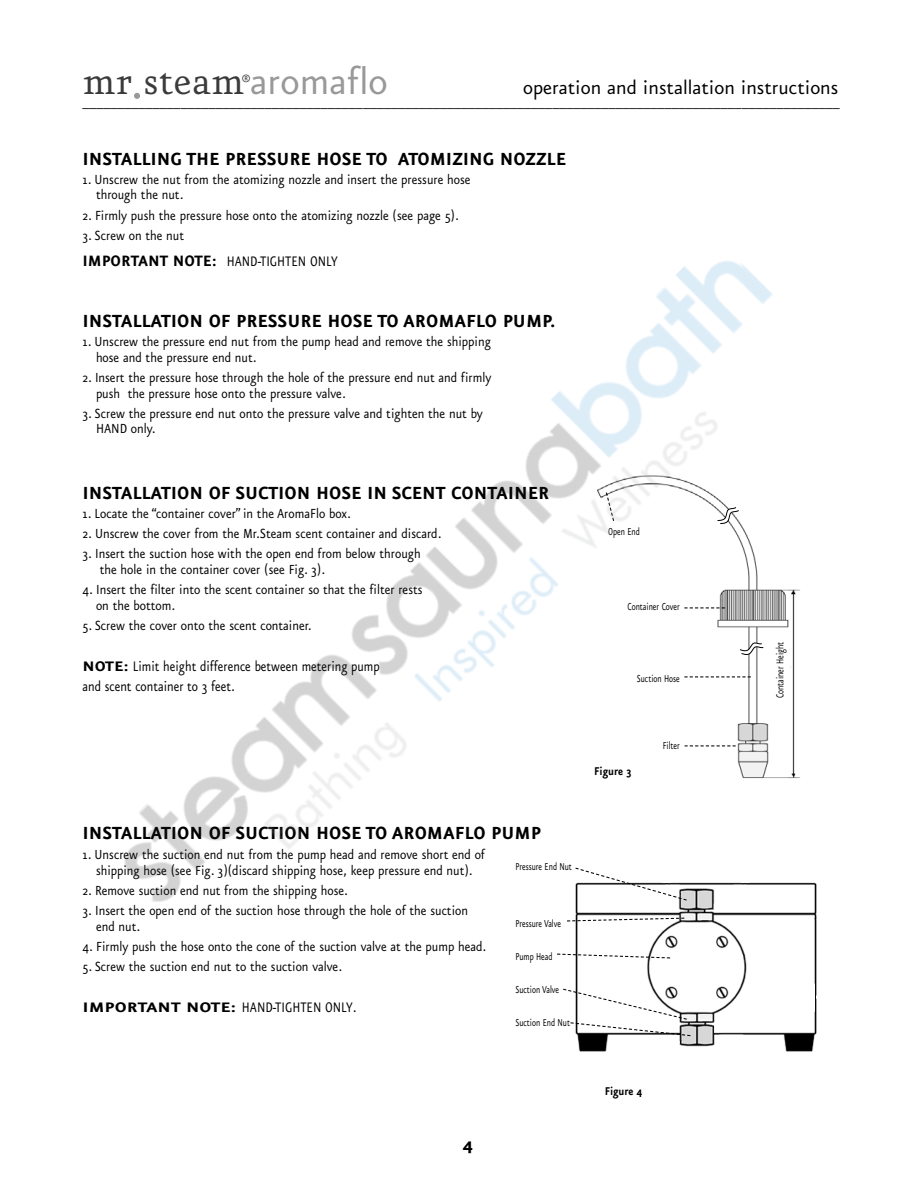
<style>
.page{position:relative;width:918px;height:1188px;background:#fff}
.page>*{position:absolute;margin:0;border:0;box-sizing:border-box;transform-origin:0 0}
.t1{font:43.5px "Eureka Sans";color:#999}
.t2{font:22.5px "Eureka Sans";color:#000}
.t3{font:700 21px "Eureka Sans";color:#000}
.t4{font:300 18.75px "Eureka Sans";color:#333}
.t5{font:16.5px/19.5px "Eureka Sans";color:#000;scale:.85 1}
.t6{font:15.75px/15.8px "Eureka Sans";color:#000;scale:.9 1}
.t7{font:700 13.5px "Eureka Sans";color:#000;scale:.85 1}
.t8{font:12px "Eureka Sans";color:#000;scale:.75 1}
.s1{font-family:"Eureka";color:#3b3b3b}
.s2{font-family:"Eureka";font-size:52.5px}
.s3{font-weight:700;font-size:18px}
.s4{font-weight:700}
</style>
<div class="page">
<img style="left:575px;top:883px;width:242px;height:169px">
<svg style="left:557px;top:953px;width:113px;height:6px"></svg>
<svg style="left:563px;top:988px;width:127px;height:48px"></svg>
<img style="left:124px;top:261px;width:692px;height:690px">
<h1 class="t1" style="left:82px;top:63px;width:307px"><span class="s1">mr</span><span class="s2">.</span><span class="s1">steam</span>aromaflo</h1>
<p class="t4" style="left:242px;top:70px;width:10px">®</p>
<h2 class="t2" style="left:523px;top:78px;width:317px">operation and installation instructions</h2>
<p class="t5" style="left:82px;top:94px;width:892px">____________________________________________________________________________________________________________</p>
<h3 class="t3" style="left:82px;top:150px;width:485px">INSTALLING THE PRESSURE HOSE TO ATOMIZING NOZZLE</h3>
<p class="t6" style="left:96px;top:172px;width:418px;text-indent:-13px">1. Unscrew the nut from the atomizing nozzle and insert the pressure hose through the nut.</p>
<p class="t6" style="left:83px;top:208px;width:420px">2. Firmly push the pressure hose onto the atomizing nozzle (see page 5).</p>
<p class="t6" style="left:83px;top:228px;width:114px">3. Screw on the nut</p>
<p class="t5" style="left:82px;top:252px;width:302px"><span class="s3">IMPORTANT NOTE:</span> HAND-TIGHTEN ONLY</p>
<h3 class="t3" style="left:82px;top:312px;width:474px">INSTALLATION OF PRESSURE HOSE TO AROMAFLO PUMP.</h3>
<p class="t6" style="left:96px;top:335px;width:440px;text-indent:-13px">1. Unscrew the pressure end nut from the pump head and remove the shipping hose and the pressure end nut.</p>
<p class="t6" style="left:96px;top:370px;width:441px;text-indent:-13px">2. Insert the pressure hose through the hole of the pressure end nut and firmly push the pressure hose onto the pressure valve.</p>
<p class="t6" style="left:96px;top:406px;width:431px;text-indent:-13px">3. Screw the pressure end nut onto the pressure valve and tighten the nut by<br>HAND only.</p>
<h3 class="t3" style="left:82px;top:484px;width:468px">INSTALLATION OF SUCTION HOSE IN SCENT CONTAINER</h3>
<p class="t6" style="left:83px;top:506px;width:300px">1. Locate the “container cover” in the AromaFlo box.</p>
<p class="t6" style="left:83px;top:526px;width:400px">2. Unscrew the cover from the Mr.Steam scent container and discard.</p>
<p class="t6" style="left:100px;top:546px;width:358px;text-indent:-17px">3. Insert the suction hose with the open end from below through the hole in the container cover (see Fig. 3).</p>
<p class="t6" style="left:96px;top:582px;width:364px;text-indent:-13px">4. Insert the filter into the scent container so that the filter rests on the bottom.</p>
<p class="t6" style="left:83px;top:618px;width:256px">5. Screw the cover onto the scent container.</p>
<p class="t5" style="left:82px;top:658px;width:351px"><span class="s4">NOTE:</span> Limit height difference between metering pump and scent container to 3 feet.</p>
<h3 class="t3" style="left:82px;top:825px;width:460px">INSTALLATION OF SUCTION HOSE TO AROMAFLO PUMP</h3>
<p class="t6" style="left:83px;top:847px;width:449px;text-align:center">1. Unscrew the suction end nut from the pump head and remove short end of shipping hose (see Fig. 3)(discard shipping hose, keep pressure end nut).</p>
<p class="t6" style="left:83px;top:883px;width:296px">2. Remove suction end nut from the shipping hose.</p>
<p class="t6" style="left:96px;top:903px;width:415px;text-indent:-13px">3. Insert the open end of the suction hose through the hole of the suction end nut.</p>
<p class="t6" style="left:83px;top:940px;width:450px">4. Firmly push the hose onto the cone of the suction valve at the pump head.</p>
<p class="t6" style="left:83px;top:960px;width:290px">5. Screw the suction end nut to the suction valve.</p>
<p class="t5" style="left:82px;top:998px;width:324px"><span class="s4">IMPORTANT NOTE:</span> HAND-TIGHTEN ONLY.</p>
<p class="t8" style="left:515px;top:861px;width:77px">Pressure End Nut</p>
<p class="t8" style="left:515px;top:918px;width:62px">Pressure Valve</p>
<p class="t8" style="left:515px;top:951px;width:51px">Pump Head</p>
<p class="t8" style="left:515px;top:984px;width:60px">Suction Valve</p>
<p class="t8" style="left:515px;top:1017px;width:74px">Suction End Nut</p>
<p class="t8" style="left:608px;top:526px;width:44px">Open End</p>
<p class="t8" style="left:628px;top:601px;width:71px">Container Cover</p>
<p class="t8" style="left:637px;top:673px;width:59px">Suction Hose</p>
<p class="t7" style="left:594px;top:765px;width:45px">Figure 3</p>
<p class="t8" style="left:663px;top:741px;width:24px">Filter</p>
<h3 class="t3" style="left:463px;top:1135px;width:13px">4</h3>
<p class="t7" style="left:605px;top:1085px;width:46px">Figure 4</p>
<p class="t8" style="left:775px;top:698px;width:77px;rotate:-90deg">Container Height</p>
</div>
